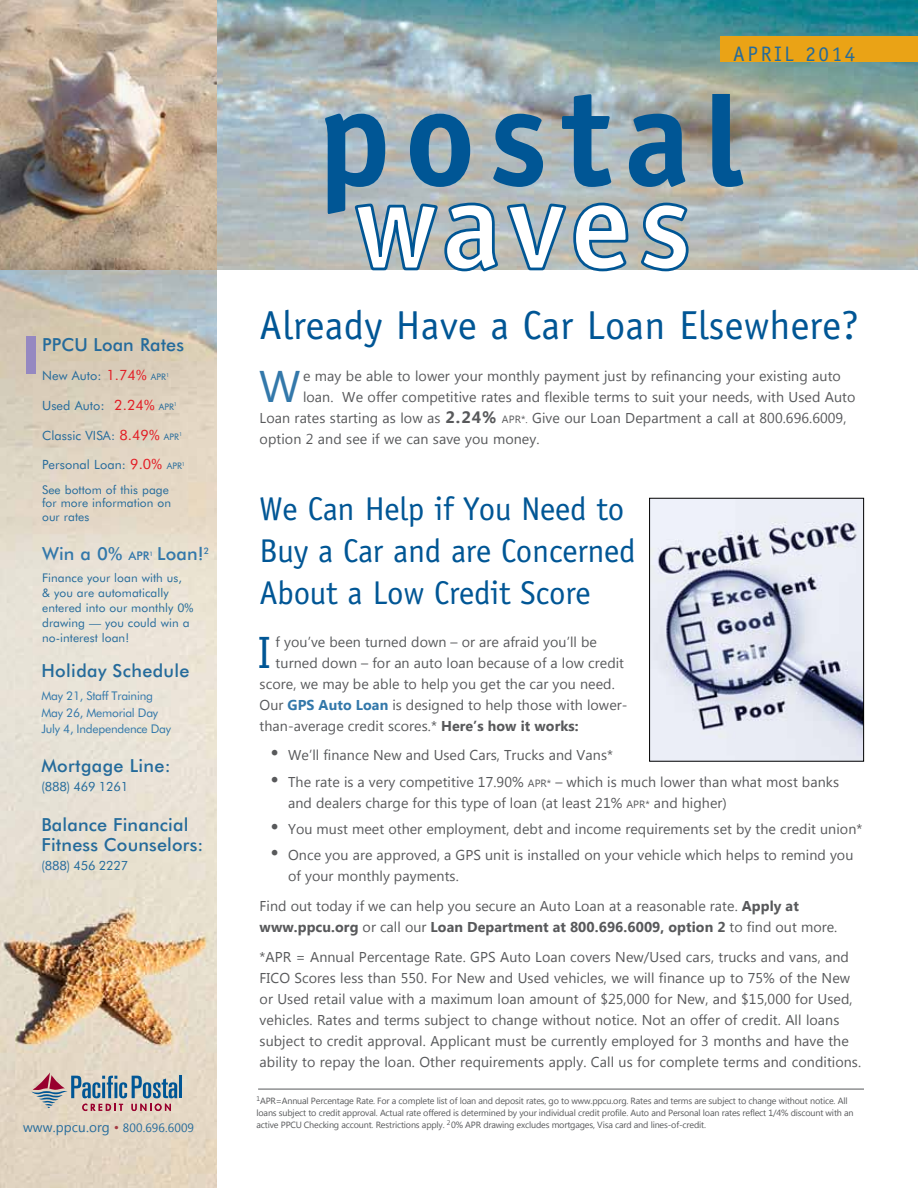
<style>
.page{position:relative;width:918px;height:1188px;background:#fff}
.page>*{position:absolute;margin:0;border:0;box-sizing:border-box;transform-origin:0 0}
.t1{font:700 138.75px "Officina Sans";letter-spacing:.09em;color:#005695}
.t2{font:700 124.8px "Officina Sans";letter-spacing:.04em;color:#fff}
.t3{font:44.25px "Microsoft New Tai Lue";color:#3378aa}
.t4{font:44.25px "Microsoft New Tai Lue";color:#005695}
.t5{font:40.5px "Officina Sans";letter-spacing:.005em;color:#005695}
.t6{font:33px/42px "Officina Sans";letter-spacing:-.01em;color:#005695}
.t7{font:21px "Officina Sans";letter-spacing:.125em;color:#256b9b}
.t8{font:500 18px/19.5px "Futura BT";letter-spacing:.01em;color:#256b9b}
.t9{font:500 18px "Futura BT";letter-spacing:.005em;color:#3378aa}
.t10{font:14.25px/21px "Microsoft New Tai Lue";letter-spacing:.005em;color:#58595b}
.t11{font:13.5px "Microsoft New Tai Lue";letter-spacing:.01em;color:#256b9b}
.t12{font:12.75px "Futura BT";letter-spacing:.005em;color:#256b9b}
.t13{font:12.75px "Futura BT";letter-spacing:-.02em;color:#256b9b}
.t14{font:12px/15px "Futura BT";letter-spacing:.005em;color:#256b9b}
.t15{font:12px/16.5px "Futura BT";letter-spacing:-.02em;color:#3378aa}
.t16{font:9px/12px "Microsoft New Tai Lue";letter-spacing:-.02em;color:#58595b}
.s1{font-size:14.25px;color:#e31d25}
.s2{font-size:9px}
.s3{font-size:13.5px}
.s4{font-size:14.25px;color:#e31b23}
.s5{font-size:12px}
.s6{color:#a43b43}
.s7{font-weight:700;font-size:16.5px}
.s8{font-size:10.5px}
.s9{font-weight:700;color:#3378aa}
.s10{font-weight:700}
.s11{font-size:22.5px}
</style>
<div class="page">
<img style="left:0;top:0;width:918px;height:1188px">
<div style="left:217px;top:270px;width:701px;height:918px;background:#fff"></div>
<img style="left:0;top:0;width:216px;height:270px">
<div style="left:26px;top:336px;width:10px;height:38px;background:#9588c1"></div>
<div style="left:720px;top:36px;width:198px;height:26px;background:#eaa316"></div>
<hr style="left:179px;top:1076px;width:3px;height:22px;background:#005695">
<svg style="left:31px;top:1072px;width:146px;height:39px"></svg>
<svg style="left:353px;top:201px;width:146px;height:71px"></svg>
<svg style="left:506px;top:201px;width:124px;height:71px"></svg>
<svg style="left:640px;top:201px;width:50px;height:71px"></svg>
<hr style="left:258px;top:1089px;width:606px;height:1px;background:#58595b">
<img style="left:651px;top:500px;width:211px;height:260px">
<div style="left:649px;top:498px;width:215px;height:264px;border:1px solid #000"></div>
<p class="t8" style="left:42px;top:334px;width:143px">PPCU Loan Rates</p>
<p class="t12" style="left:42px;top:368px;width:129px">New Auto: <span class="s1">1.74%</span> <span class="s2">APR</span><sup>1</sup></p>
<p class="t12" style="left:42px;top:398px;width:136px">Used Auto<span class="s3">:</span> <span class="s4">2.24%</span> <span class="s2">APR</span><sup>1</sup></p>
<p class="t12" style="left:42px;top:427px;width:141px">Classic VISA: <span class="s4">8.49%</span> <span class="s2">APR</span><sup>1</sup></p>
<p class="t12" style="left:42px;top:457px;width:144px">Personal Loan: <span class="s4">9.0%</span> <span class="s2">APR</span><sup>1</sup></p>
<p class="t14" style="left:42px;top:482px;width:131px;line-height:13.5px">See bottom of this page for more information on our rates</p>
<p class="t9" style="left:42px;top:543px;width:169px">Win a 0% <span class="s5">APR</span><sup>1</sup> Loan!<sup>2</sup></p>
<p class="t14" style="left:42px;top:570px;width:153px">Finance your loan with us,<br>&amp; you are automatically entered into our monthly 0% drawing — you could win a no-interest loan!</p>
<p class="t8" style="left:41px;top:661px;width:150px">Holiday Schedule</p>
<p class="t15" style="left:41px;top:688px;width:131px">May 21, Staff Training<br>May 26, Memorial Day<br>July 4, Independence Day</p>
<p class="t8" style="left:41px;top:756px;width:131px">Mortgage Line:</p>
<p class="t13" style="left:41px;top:779px;width:88px">(888) 469 1261</p>
<p class="t8" style="left:41px;top:815px;width:164px">Balance Financial<br>Fitness Counselors:</p>
<p class="t13" style="left:41px;top:858px;width:88px">(888) 456 2227</p>
<p class="t11" style="left:23px;top:1119px;width:173px">www.ppcu.org <span class="s6">•</span> <span class="s5">800.696.6009</span></p>
<h3 class="t7" style="left:733px;top:42px;width:124px">APRIL 2014</h3>
<h1 class="t1" style="left:317px;top:51px;width:429px">postal</h1>
<h2 class="t2" style="left:354px;top:148px;width:339px">waves</h2>
<h3 class="t5" style="left:260px;top:301px;width:601px">Already Have a Car Loan Elsewhere?</h3>
<h3 class="t3" style="left:259px;top:361px;width:43px">W</h3>
<p class="t10" style="left:303px;top:367px;width:539px">e may be able to lower your monthly payment just by refinancing your existing auto</p>
<p class="t10" style="left:303px;top:388px;width:554px">loan. We offer competitive rates and flexible terms to suit your needs, with Used Auto</p>
<p class="t10" style="left:260px;top:409px;width:588px">Loan rates starting as low as <span class="s7">2.24%</span> <span class="s8">APR*.</span> Give our Loan Department a call at 800.696.6009,</p>
<p class="t10" style="left:260px;top:430px;width:281px">option 2 and see if we can save you money.</p>
<h3 class="t6" style="left:260px;top:488px;width:378px">We Can Help if You Need to<br>Buy a Car and are Concerned<br>About a Low Credit Score</h3>
<h3 class="t4" style="left:259px;top:627px;width:13px">I</h3>
<p class="t10" style="left:276px;top:632px;width:323px">f you’ve been turned down – or are afraid you’ll be</p>
<p class="t10" style="left:276px;top:653px;width:350px">turned down – for an auto loan because of a low credit</p>
<p class="t10" style="left:260px;top:674px;width:357px">score, we may be able to help you get the car you need.</p>
<p class="t10" style="left:260px;top:695px;width:369px">Our <span class="s9">GPS Auto Loan</span> is designed to help those with lower-</p>
<p class="t10" style="left:260px;top:716px;width:321px">than-average credit scores.* <span class="s10">Here’s how it works:</span></p>
<p class="t10" style="left:270px;top:746px;width:344px"><span class="s11">•</span> We’ll finance New and Used Cars, Trucks and Vans*</p>
<p class="t10" style="left:288px;top:772px;width:552px;text-indent:-18px"><span class="s11">•</span> The rate is a very competitive 17.90% <span class="s8">APR*</span> – which is much lower than what most banks and dealers charge for this type of loan (at least 21% <span class="s8">APR*</span> and higher)</p>
<p class="t10" style="left:270px;top:820px;width:594px"><span class="s11">•</span> You must meet other employment, debt and income requirements set by the credit union*</p>
<p class="t10" style="left:288px;top:846px;width:567px;text-indent:-18px"><span class="s11">•</span> Once you are approved, a GPS unit is installed on your vehicle which helps to remind you of your monthly payments.</p>
<p class="t10" style="left:260px;top:897px;width:579px">Find out today if we can help you secure an Auto Loan at a reasonable rate. <span class="s10">Apply at www.ppcu.org</span> or call our <span class="s10">Loan Department at 800.696.6009, option 2</span> to find out more.</p>
<p class="t10" style="left:260px;top:947px;width:603px">*APR = Annual Percentage Rate. GPS Auto Loan covers New/Used cars, trucks and vans, and FICO Scores less than 550. For New and Used vehicles, we will finance up to 75% of the New or Used retail value with a maximum loan amount of $25,000 for New, and $15,000 for Used, vehicles. Rates and terms subject to change without notice. Not an offer of credit. All loans subject to credit approval. Applicant must be currently employed for 3 months and have the ability to repay the loan. Other requirements apply. Call us for complete terms and conditions.</p>
<p class="t16" style="left:256px;top:1095px;width:599px"><sup>1</sup>APR=Annual Percentage Rate. For a complete list of loan and deposit rates, go to www.ppcu.org. Rates and terms are subject to change without notice. All loans subject to credit approval. Actual rate offered is determined by your individual credit profile. Auto and Personal loan rates reflect 1/4% discount with an active PPCU Checking account. Restrictions apply. <sup>2</sup>0% APR drawing excludes mortgages, Visa card and lines-of-credit.</p>
</div>
